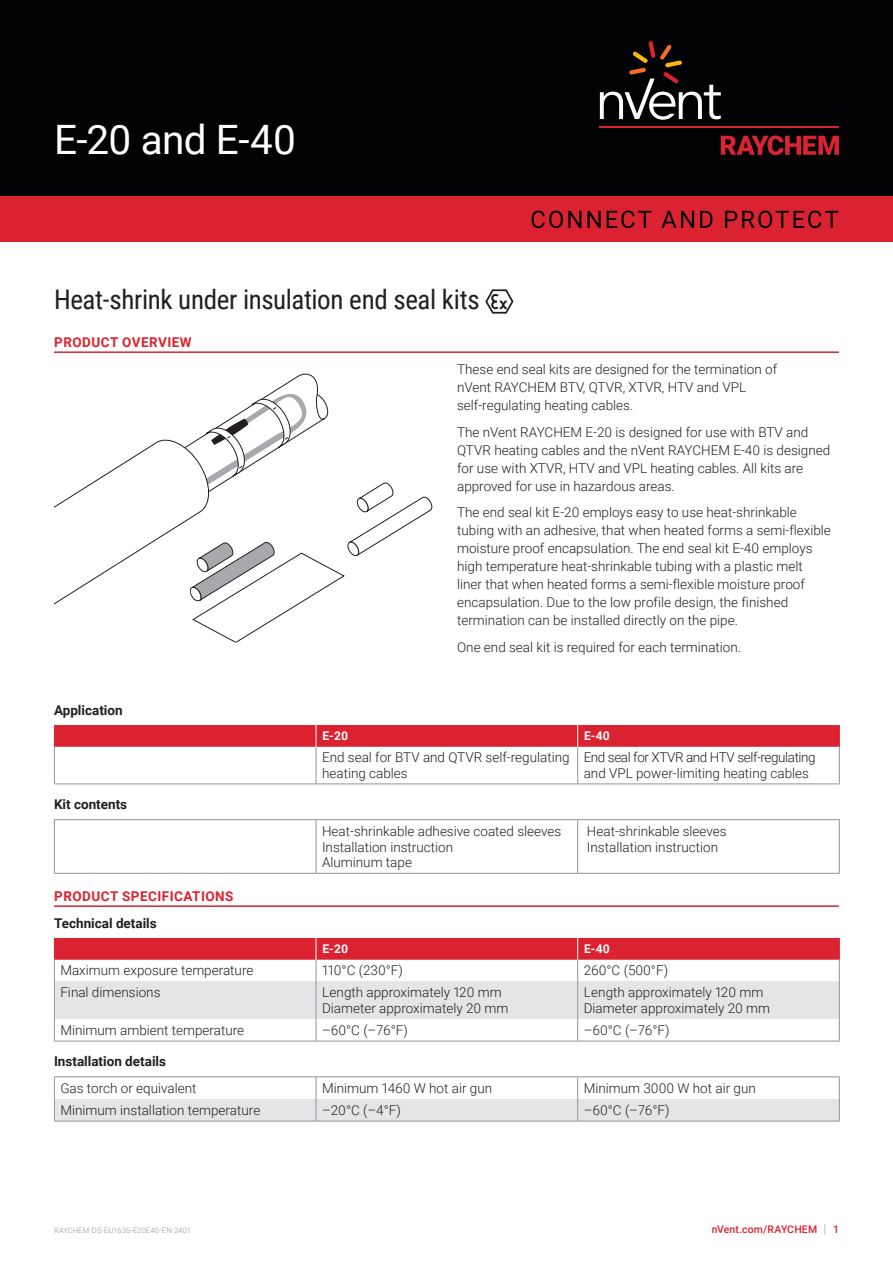
<style>
.page{position:relative;width:893px;height:1263px;background:#fff}
.page>*{position:absolute;margin:0;border:0;box-sizing:border-box;transform-origin:0 0}
.Title_Product_Name{font:40.5px "Roboto";letter-spacing:-.015em;color:#fff}
.Product_Description{font:27px "Roboto Condensed";letter-spacing:-.015em;color:#231f20}
.Bodytext_1{font:300 13.5px/18px "Roboto";color:#231f20}
.Table_Text{font:300 13.5px/15.8px "Roboto";color:#231f20}
.Subhead_L-2{font:700 13.5px "Roboto";color:#231f20}
.Subhead{font:700 13.5px "Roboto";letter-spacing:.035em;color:#db2230}
.Table_Subhead{font:700 12px "Roboto";letter-spacing:.01em;color:#fff}
.t1{font:500 10.5px "Roboto";letter-spacing:.015em;color:#db2230}
.t2{font:300 7.5px "Roboto";letter-spacing:.02em;color:#8f959e}
.s1{font-weight:300;font-size:12.6px;color:#8f959e}
</style>
<div class="page">
<div style="left:0;top:0;width:893px;height:196px;background:#010203"></div>
<div style="left:0;top:196px;width:893px;height:45px;background:#db2230"></div>
<svg style="left:532px;top:211px;width:306px;height:17px"></svg>
<svg style="left:721px;top:135px;width:118px;height:20px"></svg>
<hr style="left:600px;top:127px;width:239px;height:1px;background:#db2230">
<svg style="left:600px;top:41px;width:121px;height:79px"></svg>
<hr style="left:54px;top:351px;width:785px;height:2px;background:#db2230">
<svg style="left:485px;top:289px;width:28px;height:25px"></svg>
<hr style="left:54px;top:905px;width:785px;height:2px;background:#db2230">
<hr style="left:316px;top:747px;width:1px;height:36px;background:#8f959e">
<hr style="left:577px;top:747px;width:1px;height:36px;background:#8f959e">
<div style="left:54px;top:725px;width:786px;height:22px;background:#db2230"></div>
<hr style="left:54px;top:747px;width:1px;height:36px;background:#8f959e">
<hr style="left:839px;top:747px;width:1px;height:36px;background:#8f959e">
<hr style="left:54px;top:783px;width:262px;height:1px;background:#8f959e">
<hr style="left:316px;top:783px;width:262px;height:1px;background:#8f959e">
<hr style="left:578px;top:783px;width:262px;height:1px;background:#8f959e">
<hr style="left:316px;top:820px;width:1px;height:53px;background:#8f959e">
<hr style="left:577px;top:820px;width:1px;height:53px;background:#8f959e">
<hr style="left:54px;top:820px;width:1px;height:53px;background:#8f959e">
<hr style="left:839px;top:820px;width:1px;height:53px;background:#8f959e">
<hr style="left:54px;top:873px;width:262px;height:1px;background:#8f959e">
<hr style="left:316px;top:873px;width:262px;height:1px;background:#8f959e">
<hr style="left:578px;top:873px;width:262px;height:1px;background:#8f959e">
<hr style="left:54px;top:819px;width:262px;height:1px;background:#8f959e">
<hr style="left:316px;top:819px;width:262px;height:1px;background:#8f959e">
<hr style="left:578px;top:819px;width:262px;height:1px;background:#8f959e">
<svg style="left:54px;top:938px;width:786px;height:103px"></svg>
<hr style="left:54px;top:1041px;width:262px;height:1px;background:#8f959e">
<hr style="left:316px;top:1041px;width:262px;height:1px;background:#8f959e">
<hr style="left:578px;top:1041px;width:262px;height:1px;background:#8f959e">
<hr style="left:54px;top:1076px;width:262px;height:1px;background:#8f959e">
<hr style="left:316px;top:1076px;width:262px;height:1px;background:#8f959e">
<hr style="left:578px;top:1076px;width:262px;height:1px;background:#8f959e">
<svg style="left:54px;top:1077px;width:786px;height:44px"></svg>
<hr style="left:54px;top:1121px;width:262px;height:1px;background:#8f959e">
<hr style="left:316px;top:1121px;width:262px;height:1px;background:#8f959e">
<hr style="left:578px;top:1121px;width:262px;height:1px;background:#8f959e">
<svg style="left:54px;top:394px;width:378px;height:249px"></svg>
<p class="Title_Product_Name" style="left:54px;top:111px;width:244px">E-20 and E-40</p>
<p class="Product_Description" style="left:54px;top:281px;width:427px">Heat-shrink under insulation end seal kits</p>
<p class="Subhead" style="left:54px;top:333px;width:139px">PRODUCT OVERVIEW</p>
<p class="Subhead_L-2" style="left:54px;top:700px;width:70px">Application</p>
<p class="Subhead_L-2" style="left:54px;top:795px;width:75px">Kit contents</p>
<p class="Subhead" style="left:54px;top:887px;width:181px">PRODUCT SPECIFICATIONS</p>
<p class="Subhead_L-2" style="left:54px;top:913px;width:104px">Technical details</p>
<p class="Bodytext_1" style="left:457px;top:360px;width:322px">These end seal kits are designed for the termination of nVent RAYCHEM BTV, QTVR, XTVR, HTV and VPL self-regulating heating cables.</p>
<p class="Bodytext_1" style="left:457px;top:422px;width:375px">The nVent RAYCHEM E-20 is designed for use with BTV and QTVR heating cables and the nVent RAYCHEM E-40 is designed for use with XTVR, HTV and VPL heating cables. All kits are approved for use in hazardous areas.</p>
<p class="Bodytext_1" style="left:457px;top:503px;width:375px">The end seal kit E-20 employs easy to use heat-shrinkable tubing with an adhesive, that when heated forms a semi-flexible moisture proof encapsulation. The end seal kit E-40 employs high temperature heat-shrinkable tubing with a plastic melt liner that when heated forms a semi-flexible moisture proof encapsulation. Due to the low profile design, the finished termination can be installed directly on the pipe.</p>
<p class="Bodytext_1" style="left:457px;top:637px;width:286px">One end seal kit is required for each termination.</p>
<p class="Table_Subhead" style="left:322px;top:728px;width:27px">E-20</p>
<p class="Table_Subhead" style="left:584px;top:728px;width:27px">E-40</p>
<p class="Table_Text" style="left:322px;top:749px;width:249px">End seal for BTV and QTVR self-regulating heating cables</p>
<p class="Table_Text" style="left:584px;top:749px;width:234px">End seal for XTVR and HTV self-regulating and VPL power-limiting heating cables</p>
<p class="Table_Text" style="left:322px;top:823px;width:241px">Heat-shrinkable adhesive coated sleeves<br>Installation instruction<br>Aluminum tape</p>
<p class="Table_Text" style="left:587px;top:823px;width:141px">Heat-shrinkable sleeves<br>Installation instruction</p>
<p class="Table_Subhead" style="left:322px;top:941px;width:27px">E-20</p>
<p class="Table_Subhead" style="left:584px;top:941px;width:27px">E-40</p>
<p class="Table_Text" style="left:60px;top:962px;width:195px">Maximum exposure temperature</p>
<p class="Table_Text" style="left:322px;top:962px;width:82px">110°C (230°F)</p>
<p class="Table_Text" style="left:584px;top:962px;width:86px">260°C (500°F)</p>
<p class="Table_Text" style="left:60px;top:984px;width:102px">Final dimensions</p>
<p class="Table_Text" style="left:322px;top:984px;width:181px">Length approximately 120 mm</p>
<p class="Table_Text" style="left:322px;top:1000px;width:188px">Diameter approximately 20 mm</p>
<p class="Table_Text" style="left:584px;top:984px;width:181px">Length approximately 120 mm</p>
<p class="Table_Text" style="left:584px;top:1000px;width:188px">Diameter approximately 20 mm</p>
<p class="Table_Text" style="left:60px;top:1022px;width:185px">Minimum ambient temperature</p>
<p class="Table_Text" style="left:322px;top:1022px;width:87px">–60°C (–76°F)</p>
<p class="Table_Text" style="left:584px;top:1022px;width:87px">–60°C (–76°F)</p>
<p class="Subhead_L-2" style="left:54px;top:1052px;width:114px">Installation details</p>
<p class="Table_Text" style="left:60px;top:1080px;width:138px">Gas torch or equivalent</p>
<p class="Table_Text" style="left:322px;top:1080px;width:172px">Minimum 1460 W hot air gun</p>
<p class="Table_Text" style="left:584px;top:1080px;width:174px">Minimum 3000 W hot air gun</p>
<p class="Table_Text" style="left:60px;top:1102px;width:201px">Minimum installation temperature</p>
<p class="Table_Text" style="left:322px;top:1102px;width:80px">–20°C (–4°F)</p>
<p class="Table_Text" style="left:584px;top:1102px;width:87px">–60°C (–76°F)</p>
<p class="t2" style="left:54px;top:1225px;width:139px">RAYCHEM-DS-EU1636-E20E40-EN-2401</p>
<p class="t1" style="left:712px;top:1222px;width:129px">nVent.com/RAYCHEM <span class="s1">|</span> 1</p>
</div>
